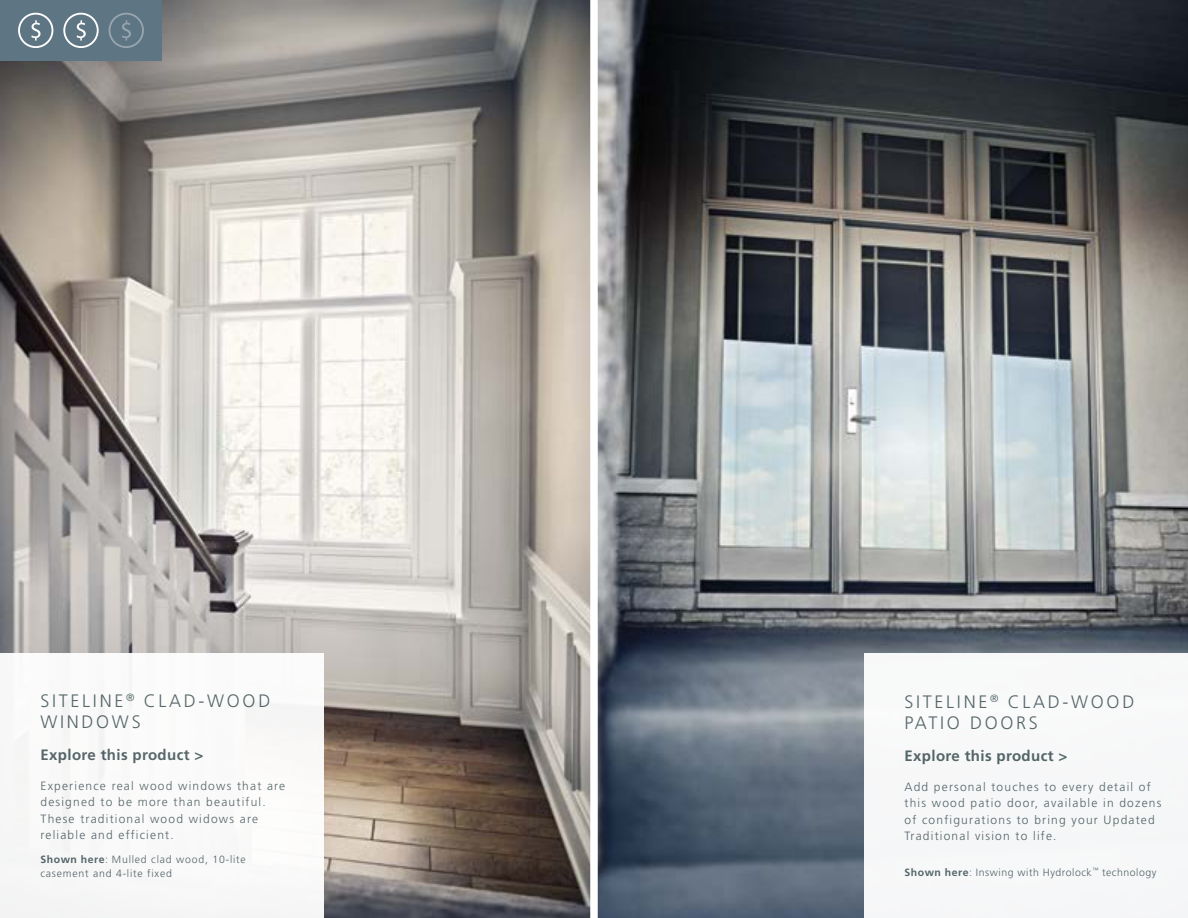
<style>
.page{position:relative;width:1188px;height:918px;background:#fff}
.page>*{position:absolute;margin:0;border:0;box-sizing:border-box;transform-origin:0 0}
.t1{font:300 18px/21px "Frutiger LT Std";letter-spacing:.15em;color:#536466}
.t2{font:700 15px "Frutiger LT Std";letter-spacing:.025em;color:#536466}
.t3{font:300 12px/16.5px "Frutiger LT Std";letter-spacing:.1em;color:#536466}
.t4{font:300 10.5px/14.2px "Frutiger LT Std";letter-spacing:.075em;color:#536466}
.t5{font:300 10.5px "Frutiger LT Std";letter-spacing:.05em;color:#536466}
.s1{font-weight:700}
</style>
<div class="page">
<img style="left:598px;top:0;width:590px;height:918px">
<svg style="left:0;top:0;width:590px;height:918px"></svg>
<div style="left:864px;top:654px;width:324px;height:264px;background:#f7f7f8"></div>
<div style="left:0;top:653px;width:324px;height:265px;background:#fff"></div>
<div style="left:0;top:0;width:162px;height:61px;background:#5e7583"></div>
<div style="left:18px;top:13px;width:35px;height:35px;border:2px solid #fff;border-radius:50%"></div>
<svg style="left:31px;top:20px;width:10px;height:21px"></svg>
<div style="left:63px;top:13px;width:36px;height:35px;border:2px solid #fff;border-radius:50%"></div>
<svg style="left:77px;top:20px;width:9px;height:21px"></svg>
<div style="left:109px;top:13px;width:35px;height:35px;border:2px solid #fff;border-radius:50%"></div>
<svg style="left:122px;top:20px;width:9px;height:21px"></svg>
<h1 class="t1" style="left:40px;top:691px;width:231px">SITELINE<sup>®</sup> CLAD-WOOD<br>WINDOWS</h1>
<p class="t2" style="left:40px;top:746px;width:165px">Explore this product &gt;</p>
<p class="t3" style="left:40px;top:778px;width:246px">Experience real wood windows that are designed to be more than beautiful.<br>These traditional wood widows are reliable and efficient.</p>
<p class="t4" style="left:40px;top:853px;width:207px"><span class="s1">Shown here</span>: Mulled clad wood, 10-lite casement and 4-lite fixed</p>
<h1 class="t1" style="left:904px;top:691px;width:231px">SITELINE<sup>®</sup> CLAD-WOOD<br>PATIO DOORS</h1>
<p class="t2" style="left:904px;top:747px;width:165px">Explore this product &gt;</p>
<p class="t3" style="left:904px;top:778px;width:258px">Add personal touches to every detail of this wood patio door, available in dozens of configurations to bring your Updated Traditional vision to life.</p>
<p class="t5" style="left:904px;top:866px;width:253px"><span class="s1">Shown here</span>: Inswing with Hydrolock<sup>™</sup> technology</p>
</div>
